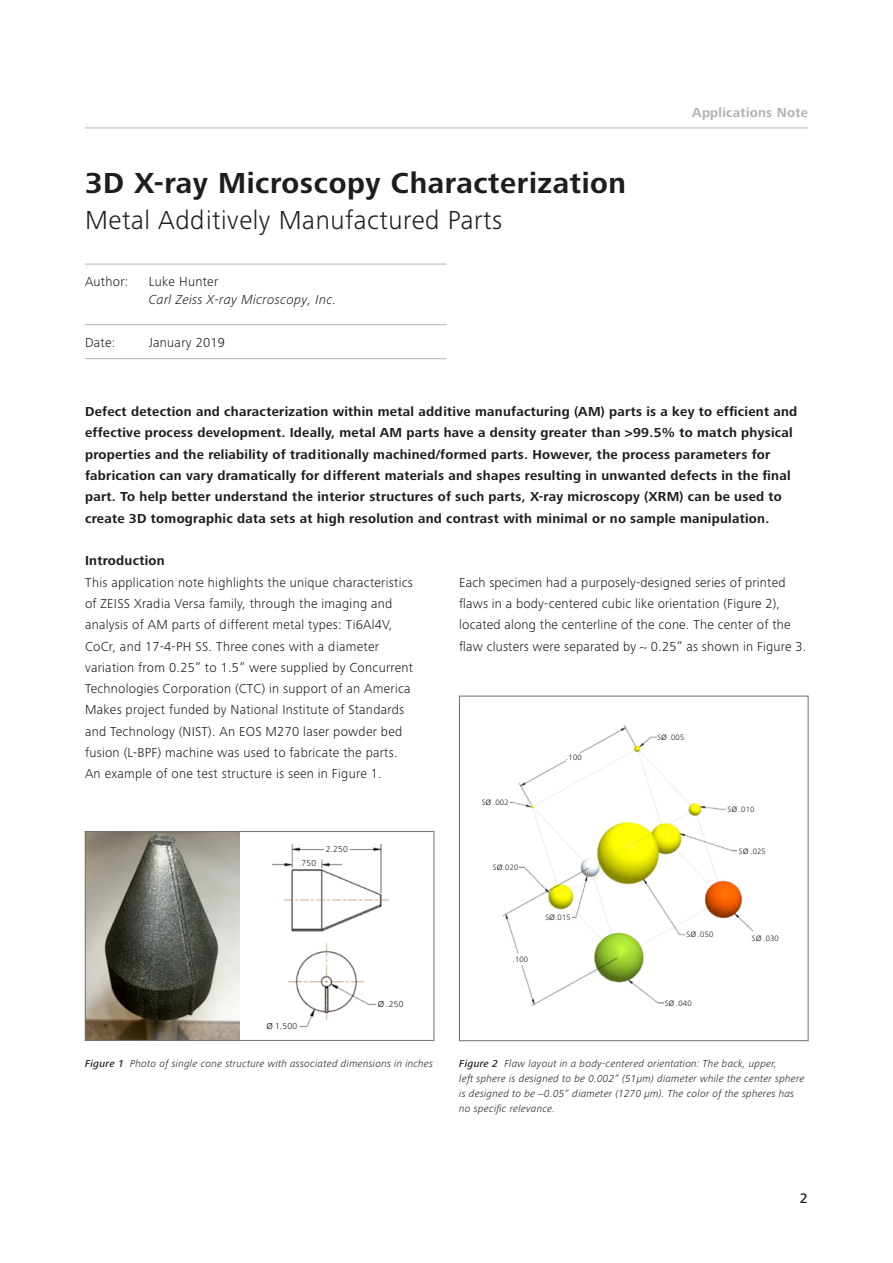
<style>
.page{position:relative;width:893px;height:1263px;background:#fff}
.page>*{position:absolute;margin:0;border:0;box-sizing:border-box;transform-origin:0 0}
.t1{font:700 30px "Zeiss Frutiger Next Pro";letter-spacing:.02em;color:#1d1d1b}
.t2{font:300 27px "Zeiss Frutiger Next Pro";letter-spacing:.02em;color:#1d1d1b}
.t3{font:500 14.25px "Zeiss Frutiger Next Pro";color:#1d1d1b}
.t4{font:300 13.5px/21.3px "Zeiss Frutiger Next Pro";letter-spacing:.02em;color:#1d1d1b}
.t5{font:700 13.5px/21.3px "Zeiss Frutiger Next Pro";letter-spacing:.02em;color:#1d1d1b}
.t6{font:italic 300 13.5px "Zeiss Frutiger Next Pro";letter-spacing:.02em;color:#1d1d1b}
.t7{font:700 13.5px "Zeiss Frutiger Next Pro";letter-spacing:.02em;color:#b3b2b2}
.t8{font:italic 300 10.5px/15px "Zeiss Frutiger Next Pro";letter-spacing:.02em;color:#1d1d1b}
.t9{font:300 9px "Zeiss Frutiger Next Pro";letter-spacing:.02em;color:#1d1d1b}
.t10{font:300 8.1px "Zeiss Frutiger Next Pro";letter-spacing:.02em;color:#1d1d1b}
.s1{font-size:10.8px}
.s2{font-size:12px}
.s3{font-weight:500}
</style>
<div class="page">
<hr style="left:85px;top:128px;width:723px;height:1px;background:#b3b2b2">
<img style="left:87px;top:833px;width:153px;height:205px">
<div style="left:85px;top:831px;width:349px;height:209px;border:1px solid #706f6f"></div>
<img style="left:502px;top:725px;width:251px;height:281px">
<div style="left:459px;top:696px;width:349px;height:345px;border:1px solid #706f6f"></div>
<img style="left:272px;top:844px;width:118px;height:88px">
<img style="left:270px;top:943px;width:107px;height:88px">
<hr style="left:85px;top:264px;width:361px;height:1px;background:#b3b2b2">
<hr style="left:85px;top:358px;width:361px;height:1px;background:#b3b2b2">
<hr style="left:85px;top:324px;width:361px;height:1px;background:#b3b2b2">
<div style="left:267px;top:1020px;width:32px;height:10px;background:#fff"></div>
<div style="left:298px;top:859px;width:19px;height:9px;background:#fff"></div>
<div style="left:324px;top:846px;width:26px;height:9px;background:#fff"></div>
<div style="left:512px;top:953px;width:17px;height:11px;background:#fff"></div>
<div style="left:566px;top:753px;width:16px;height:9px;background:#fff"></div>
<div style="left:545px;top:912px;width:26px;height:11px;background:#fff"></div>
<div style="left:493px;top:862px;width:26px;height:11px;background:#fff"></div>
<div style="left:481px;top:797px;width:29px;height:11px;background:#fff"></div>
<div style="left:657px;top:732px;width:28px;height:11px;background:#fff"></div>
<div style="left:726px;top:804px;width:29px;height:11px;background:#fff"></div>
<div style="left:738px;top:846px;width:29px;height:11px;background:#fff"></div>
<div style="left:685px;top:929px;width:29px;height:11px;background:#fff"></div>
<div style="left:664px;top:998px;width:28px;height:10px;background:#fff"></div>
<div style="left:751px;top:933px;width:29px;height:12px;background:#fff"></div>
<h1 class="t1" style="left:85px;top:166px;width:543px">3D X-ray Microscopy Characterization</h1>
<h2 class="t2" style="left:85px;top:204px;width:419px">Metal Additively Manufactured Parts</h2>
<p class="t4" style="left:85px;top:271px;width:45px">Author:</p>
<p class="t4" style="left:149px;top:271px;width:71px">Luke Hunter</p>
<p class="t6" style="left:149px;top:292px;width:189px">Carl Zeiss X-ray Microscopy, Inc.</p>
<p class="t4" style="left:85px;top:332px;width:32px">Date:</p>
<p class="t4" style="left:149px;top:332px;width:78px">January 2019</p>
<p class="t7" style="left:692px;top:105px;width:117px">Applications Note</p>
<p class="t5" style="left:85px;top:401px;width:714px">Defect detection and characterization within metal additive manufacturing (AM) parts is a key to efficient and effective process development. Ideally, metal AM parts have a density greater than &gt;99.5% to match physical properties and the reliability of traditionally machined/formed parts. However, the process parameters for fabrication can vary dramatically for different materials and shapes resulting in unwanted defects in the final part. To help better understand the interior structures of such parts, X-ray microscopy (XRM) can be used to create 3D tomographic data sets at high resolution and contrast with minimal or no sample manipulation.</p>
<p class="t5" style="left:85px;top:550px;width:81px">Introduction</p>
<p class="t4" style="left:85px;top:571px;width:330px">This application note highlights the unique characteristics of ZEISS Xradia Versa family, through the imaging and analysis of AM parts of different metal types: Ti6Al4V, CoCr, and 17-4-PH SS. Three cones with a diameter variation from 0.25” to 1.5” were supplied by Concurrent Technologies Corporation (CTC) in support of an America Makes project funded by National Institute of Standards and Technology (NIST). An EOS M270 laser powder bed fusion (L-BPF) machine was used to fabricate the parts.<br>An example of one test structure is seen in Figure 1.</p>
<p class="t4" style="left:459px;top:571px;width:349px">Each specimen had a purposely-designed series of printed flaws in a body-centered cubic like orientation (Figure 2), located along the centerline of the cone. The center of the flaw clusters were separated by ~ 0.25” as shown in Figure 3.</p>
<p class="t10" style="left:657px;top:733px;width:28px">S<span class="s1">ø</span> .005</p>
<p class="t10" style="left:566px;top:753px;width:17px">.100</p>
<p class="t9" style="left:299px;top:858px;width:19px">.750</p>
<p class="t9" style="left:326px;top:844px;width:24px">2.250</p>
<p class="t9" style="left:267px;top:1021px;width:32px"><span class="s2">ø</span> 1.500</p>
<p class="t9" style="left:378px;top:999px;width:27px"><span class="s2">ø</span> .250</p>
<p class="t10" style="left:482px;top:798px;width:28px">S<span class="s1">ø</span> .002</p>
<p class="t10" style="left:493px;top:862px;width:27px">S<span class="s1">ø</span>.020</p>
<p class="t10" style="left:513px;top:954px;width:17px">.100</p>
<p class="t10" style="left:545px;top:913px;width:27px">S<span class="s1">ø</span>.015</p>
<p class="t10" style="left:727px;top:804px;width:28px">S<span class="s1">ø</span> .010</p>
<p class="t10" style="left:739px;top:846px;width:28px">S<span class="s1">ø</span> .025</p>
<p class="t10" style="left:686px;top:930px;width:28px">S<span class="s1">ø</span> .050</p>
<p class="t10" style="left:665px;top:998px;width:28px">S<span class="s1">ø</span> .040</p>
<p class="t10" style="left:752px;top:934px;width:28px">S<span class="s1">ø</span> .030</p>
<p class="t8" style="left:85px;top:1056px;width:350px"><span class="s3">Figure 1</span> Photo of single cone structure with associated dimensions in inches</p>
<p class="t8" style="left:459px;top:1056px;width:347px"><span class="s3">Figure 2</span> Flaw layout in a body-centered orientation: The back, upper,<br>left sphere is designed to be 0.002“ (51μm) diameter while the center sphere is designed to be ~0.05“ diameter (1270 μm). The color of the spheres has no specific relevance.</p>
<p class="t3" style="left:800px;top:1190px;width:10px">2</p>
</div>
